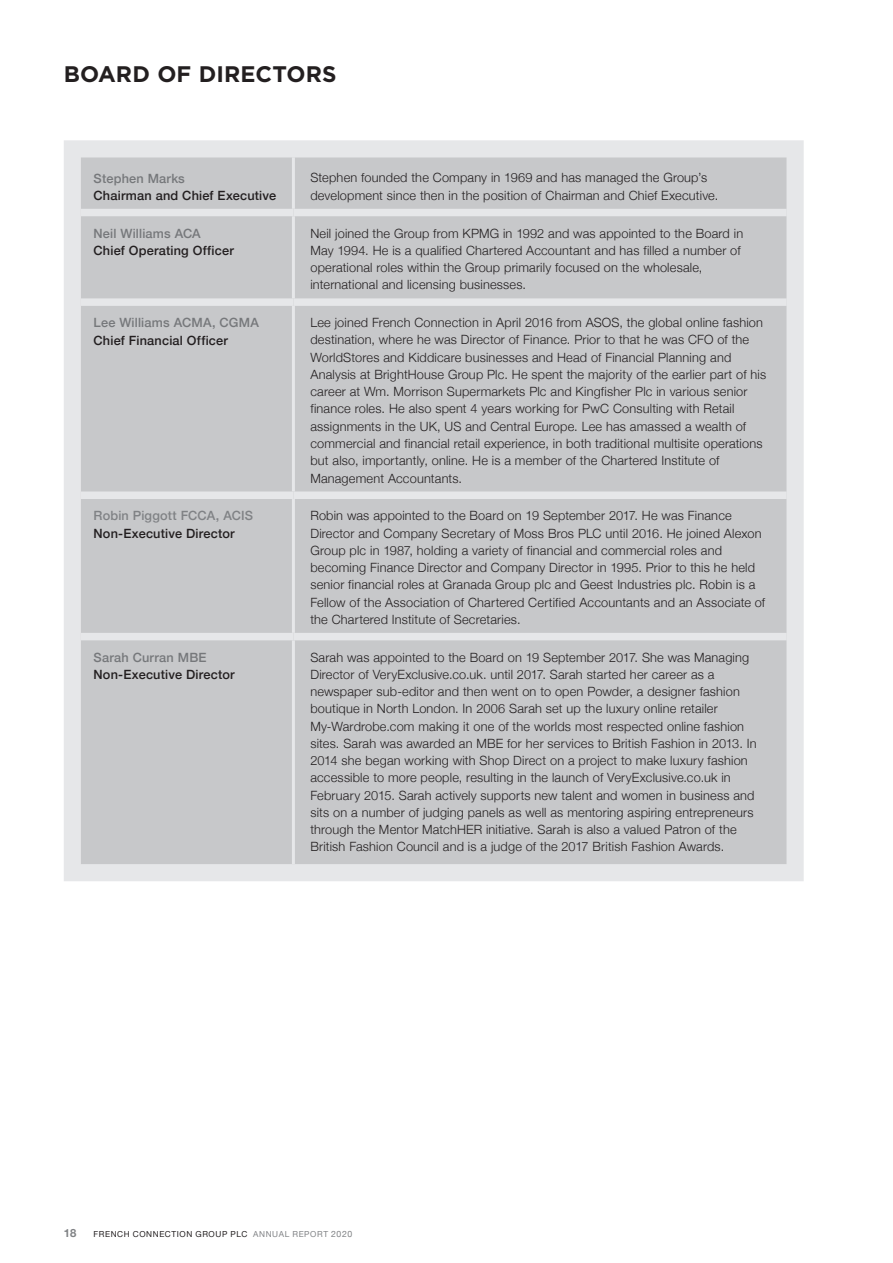
<style>
.page{position:relative;width:893px;height:1263px;background:#fff}
.page>*{position:absolute;margin:0;border:0;box-sizing:border-box;transform-origin:0 0}
.t1{font:700 22.5px "Gotham";letter-spacing:.005em;color:#231f20}
.Main_Text_8_5_11_5{font:300 12.75px/17.2px "Helvetica Neue";letter-spacing:.015em;color:#231f20}
.Main_Text_8_5_11_5-2{font:500 12.75px/17.2px "Helvetica Neue";letter-spacing:.015em;color:#231f20}
.Main_Text_8_5_11_5-3{font:500 12.75px/17.2px "Helvetica Neue";letter-spacing:.015em;color:#808285}
.t2{font:700 11.25px "Helvetica Neue";color:#808285}
.t3{font:8.25px "Helvetica Neue";letter-spacing:.075em;color:#231f20}
.s1{color:#76787b}
.s2{color:#231f20}
.s3{color:#808285}
.s4{font-size:8.7px;color:#808285}
</style>
<div class="page">
<div style="left:64px;top:140px;width:740px;height:741px;background:#e6e7e9"></div>
<div style="left:81px;top:157px;width:706px;height:707px;background:#c7c8ca"></div>
<hr style="left:292px;top:157px;width:3px;height:52px;background:#e6e7e9">
<hr style="left:292px;top:216px;width:3px;height:82px;background:#e6e7e9">
<hr style="left:292px;top:306px;width:3px;height:185px;background:#e6e7e9">
<hr style="left:292px;top:499px;width:3px;height:134px;background:#e6e7e9">
<hr style="left:292px;top:640px;width:3px;height:224px;background:#e6e7e9">
<div style="left:81px;top:209px;width:212px;height:7px;background:#e6e7e9"></div>
<div style="left:293px;top:209px;width:494px;height:7px;background:#e6e7e9"></div>
<div style="left:81px;top:298px;width:212px;height:8px;background:#e6e7e9"></div>
<div style="left:293px;top:298px;width:494px;height:8px;background:#e6e7e9"></div>
<div style="left:81px;top:491px;width:212px;height:8px;background:#e6e7e9"></div>
<div style="left:293px;top:491px;width:494px;height:8px;background:#e6e7e9"></div>
<div style="left:81px;top:633px;width:212px;height:7px;background:#e6e7e9"></div>
<div style="left:293px;top:633px;width:494px;height:7px;background:#e6e7e9"></div>
<h1 class="t1" style="left:64px;top:61px;width:98px">BOARD OF</h1>
<h1 class="t1" style="left:199px;top:61px;width:59px">DIRECTO</h1>
<h1 class="t1" style="left:306px;top:61px;width:30px">RS</h1>
<p class="Main_Text_8_5_11_5-2" style="left:94px;top:168px;width:184px"><span class="s1">Stephen Marks<br></span>Chairman and Chief Executive</p>
<p class="Main_Text_8_5_11_5" style="left:310px;top:168px;width:409px">Stephen founded the Company in 1969 and has managed the Group’s development since then in the position of Chairman and Chief Executive.</p>
<p class="Main_Text_8_5_11_5-2" style="left:94px;top:224px;width:142px"><span class="s1">Neil Williams ACA<br></span>Chief Operating Officer</p>
<p class="Main_Text_8_5_11_5" style="left:310px;top:224px;width:434px">Neil joined the Group from KPMG in 1992 and was appointed to the Board in May 1994. He is a qualified Chartered Accountant and has filled a number of operational roles within the Group primarily focused on the wholesale, international and licensing businesses.</p>
<p class="Main_Text_8_5_11_5-2" style="left:94px;top:313px;width:167px"><span class="s1">Lee Williams ACMA, CGMA<br></span>Chief Financial Officer</p>
<p class="Main_Text_8_5_11_5" style="left:310px;top:313px;width:457px">Lee joined French Connection in April 2016 from ASOS, the global online fashion destination, where he was Director of Finance. Prior to that he was CFO of the WorldStores and Kiddicare businesses and Head of Financial Planning and Analysis at BrightHouse Group Plc. He spent the majority of the earlier part of his career at Wm. Morrison Supermarkets Plc and Kingfisher Plc in various senior finance roles. He also spent 4 years working for PwC Consulting with Retail assignments in the UK, US and Central Europe. Lee has amassed a wealth of commercial and financial retail experience, in both traditional multisite operations but also, importantly, online. He is a member of the Chartered Institute of Management Accountants.</p>
<p class="Main_Text_8_5_11_5-3" style="left:94px;top:506px;width:161px">Robin Piggott FCCA, ACIS<br><span class="s2">Non-Executive Director</span></p>
<p class="Main_Text_8_5_11_5" style="left:310px;top:506px;width:456px">Robin was appointed to the Board on 19 September 2017. He was Finance Director and Company Secretary of Moss Bros PLC until 2016. He joined Alexon Group plc in 1987, holding a variety of financial and commercial roles and becoming Finance Director and Company Director in 1995. Prior to this he held senior financial roles at Granada Group plc and Geest Industries plc. Robin is a Fellow of the Association of Chartered Certified Accountants and an Associate of the Chartered Institute of Secretaries.</p>
<p class="Main_Text_8_5_11_5-2" style="left:94px;top:648px;width:143px"><span class="s1">Sarah Curran MBE<br></span>Non-Executive Director</p>
<p class="Main_Text_8_5_11_5" style="left:310px;top:648px;width:448px">Sarah was appointed to the Board on 19 September 2017. She was Managing Director of VeryExclusive.co.uk. until 2017. Sarah started her career as a newspaper sub-editor and then went on to open Powder, a designer fashion boutique in North London. In 2006 Sarah set up the luxury online retailer My-Wardrobe.com making it one of the worlds most respected online fashion sites. Sarah was awarded an MBE for her services to British Fashion in 2013. In 2014 she began working with Shop Direct on a project to make luxury fashion accessible to more people, resulting in the launch of VeryExclusive.co.uk in February 2015. Sarah actively supports new talent and women in business and sits on a number of judging panels as well as mentoring aspiring entrepreneurs through the Mentor MatchHER initiative. Sarah is also a valued Patron of the British Fashion Council and is a judge of the 2017 British Fashion Awards.</p>
<p class="t2" style="left:64px;top:1224px;width:14px">18</p>
<p class="t3" style="left:94px;top:1228px;width:260px">FRENCH CONNECTION GROUP PLC <span class="s3">ANNUAL REPORT</span> <span class="s4">2020</span></p>
</div>
